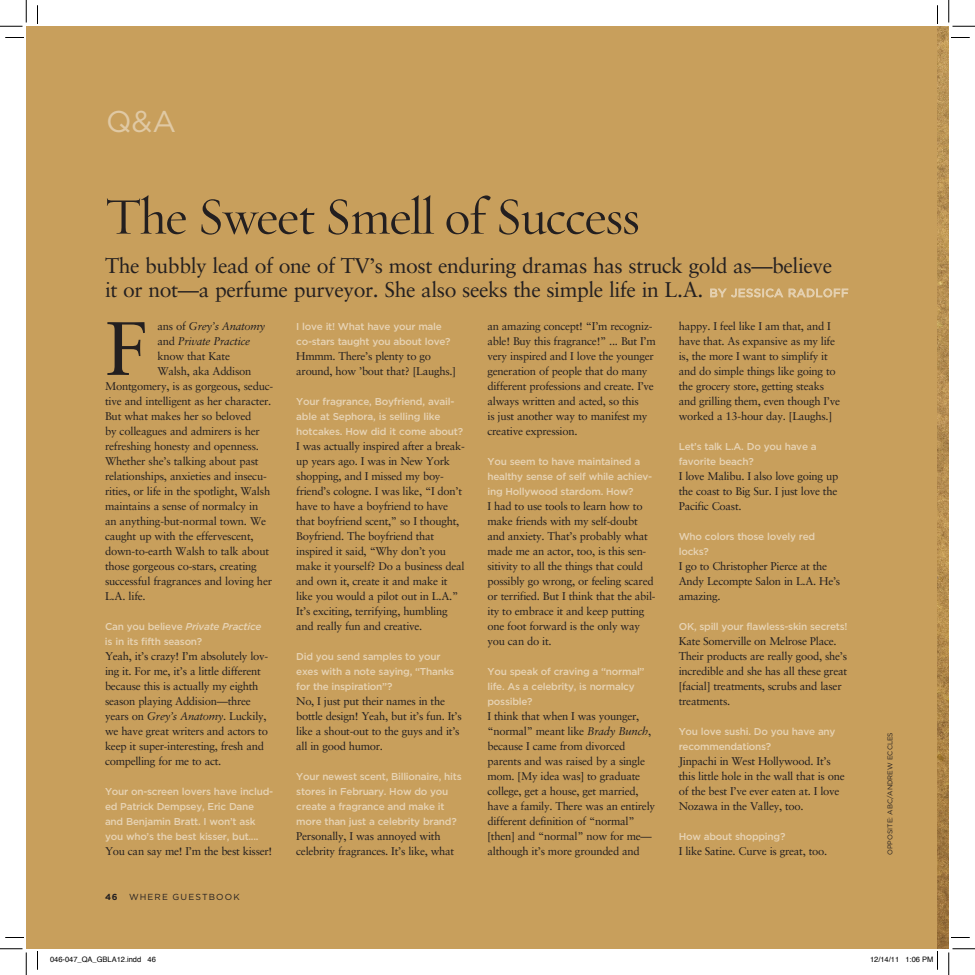
<style>
.page{position:relative;width:975px;height:975px;background:#fff}
.page>*{position:absolute;margin:0;border:0;box-sizing:border-box;transform-origin:0 0}
.t1{font:75.75px "Sabon";color:#231f20}
.t2{font:52.5px "Requiem Display HTF Roman";letter-spacing:-.02em;color:#231f20}
.t3{font:30px "Gotham";color:#e0c9a4}
.t4{font:21.25px/23.8px "Sabon";letter-spacing:-.02em;color:#231f20}
.t5{font:11.25px/15px "Sabon";letter-spacing:-.025em;color:#231f20}
.t6{font:italic 11.25px "Sabon";letter-spacing:-.025em;color:#231f20}
.t7{font:500 10px/15px "Gotham";letter-spacing:-.025em;color:#e7d3b4}
.t8{font:8.75px "Gotham";letter-spacing:.13em;color:#231f20}
.t9{font:7.5px "Helvetica";color:#000}
.t10{font:6.88px "Gotham";color:#231f20}
.s1{font-family:"Gotham";font-size:11.25px;color:#e3ceac}
.s2{font-style:normal}
.s3{font-style:italic}
.s4{font-weight:700}
</style>
<div class="page">
<div style="left:26px;top:26px;width:912px;height:923px;background:#c89f5c"></div>
<svg style="left:710px;top:289px;width:73px;height:8px"></svg>
<svg style="left:789px;top:289px;width:59px;height:8px"></svg>
<img style="left:938px;top:26px;width:11px;height:923px">
<svg style="left:5px;top:37px;width:19px;height:1px"></svg>
<svg style="left:951px;top:37px;width:19px;height:1px"></svg>
<svg style="left:5px;top:937px;width:19px;height:1px"></svg>
<svg style="left:951px;top:937px;width:19px;height:1px"></svg>
<svg style="left:37px;top:5px;width:1px;height:19px"></svg>
<svg style="left:37px;top:951px;width:1px;height:19px"></svg>
<svg style="left:937px;top:5px;width:1px;height:19px"></svg>
<svg style="left:0;top:0;width:27px;height:27px"></svg>
<svg style="left:0;top:949px;width:27px;height:26px"></svg>
<svg style="left:949px;top:0;width:26px;height:27px"></svg>
<svg style="left:949px;top:949px;width:26px;height:26px"></svg>
<svg style="left:937px;top:951px;width:1px;height:19px"></svg>
<h3 class="t3" style="left:106px;top:104px;width:72px">Q&amp;A</h3>
<h2 class="t2" style="left:105px;top:186px;width:536px">The Sweet Smell of Success</h2>
<h3 class="t4" style="left:105px;top:254px;width:745px">The bubbly lead of one of TV’s most enduring dramas has struck gold as—believe it or not—a perfume purveyor. She also seeks the simple life in L.A. <span class="s1">by JESSICA RADLOFF</span></h3>
<h1 class="t1" style="left:105px;top:303px;width:44px">F</h1>
<p class="t6" style="left:157px;top:320px;width:109px"><span class="s2">ans of</span> Grey’s Anatomy</p>
<p class="t5" style="left:679px;top:318px;width:163px">happy. I feel like I am that, and I have that. As expansive as my life is, the more I want to simplify it and do simple things like going to the grocery store, getting steaks and grilling them, even though I’ve worked a 13-hour day. [Laughs.]</p>
<p class="t7" style="left:679px;top:439px;width:139px">Let’s talk L.A. Do you have a favorite beach?</p>
<p class="t5" style="left:679px;top:468px;width:161px;text-align:justify">I love Malibu. I also love going up the coast to Big Sur. I just love the Pacific Coast.</p>
<p class="t7" style="left:679px;top:529px;width:138px">Who colors those lovely red locks?</p>
<p class="t5" style="left:679px;top:558px;width:163px">I go to Christopher Pierce at the<br>Andy Lecompte Salon in L.A. He’s amazing.</p>
<p class="t7" style="left:679px;top:619px;width:170px">OK, spill your flawless-skin secrets!</p>
<p class="t5" style="left:679px;top:633px;width:170px">Kate Somerville on Melrose Place.<br>Their products are really good, she’s incredible and she has all these great [facial] treatments, scrubs and laser treatments.</p>
<p class="t7" style="left:679px;top:724px;width:158px">You love sushi. Do you have any recommendations?</p>
<p class="t5" style="left:679px;top:753px;width:167px">Jinpachi in West Hollywood. It’s this little hole in the wall that is one of the best I’ve ever eaten at. I love Nozawa in the Valley, too.</p>
<p class="t7" style="left:679px;top:829px;width:108px">How about shopping?</p>
<p class="t5" style="left:679px;top:843px;width:150px">I like Satine. Curve is great, too.</p>
<p class="t5" style="left:488px;top:318px;width:170px">an amazing concept! “I’m recogniz&shy;able! Buy this fragrance!” ... But I’m very inspired and I love the younger generation of people that do many different professions and create. I’ve always written and acted, so this<br>is just another way to manifest my creative expression.</p>
<p class="t7" style="left:488px;top:454px;width:166px">You seem to have maintained a healthy sense of self while achiev&shy;ing Hollywood stardom. How?</p>
<p class="t5" style="left:488px;top:498px;width:170px">I had to use tools to learn how to make friends with my self-doubt and anxiety. That’s probably what made me an actor, too, is this sen&shy;sitivity to all the things that could possibly go wrong, or feeling scared or terrified. But I think that the abil&shy;ity to embrace it and keep putting one foot forward is the only way you can do it.</p>
<p class="t7" style="left:488px;top:664px;width:159px">You speak of craving a “normal” life. As a celebrity, is normalcy possible?</p>
<p class="t5" style="left:488px;top:708px;width:169px">I think that when I was younger, “normal” meant like <span class="s3">Brady Bunch</span>, because I came from divorced parents and was raised by a single mom. [My idea was] to graduate college, get a house, get married, have a family. There was an entirely different definition of “normal” [then] and “normal” now for me— although it’s more grounded and</p>
<p class="t7" style="left:296px;top:319px;width:156px">I love it! What have your male co-stars taught you about love?</p>
<p class="t5" style="left:296px;top:348px;width:161px">Hmmm. There’s plenty to go around, how ’bout that? [Laughs.]</p>
<p class="t7" style="left:296px;top:394px;width:168px">Your fragrance, Boyfriend, avail&shy;able at Sephora, is selling like hotcakes. How did it come about?</p>
<p class="t5" style="left:296px;top:438px;width:170px">I was actually inspired after a break&shy;up years ago. I was in New York shopping, and I missed my boy&shy;friend’s cologne. I was like, “I don’t have to have a boyfriend to have that boyfriend scent,” so I thought,<br>Boyfriend. The boyfriend that inspired it said, “Why don’t you make it yourself? Do a business deal and own it, create it and make it like you would a pilot out in L.A.”<br>It’s exciting, terrifying, humbling and really fun and creative.</p>
<p class="t7" style="left:296px;top:649px;width:160px">Did you send samples to your exes with a note saying, “Thanks for the inspiration”?</p>
<p class="t5" style="left:296px;top:693px;width:167px">No, I just put their names in the bottle design! Yeah, but it’s fun. It’s like a shout-out to the guys and it’s all in good humor.</p>
<p class="t7" style="left:296px;top:769px;width:167px">Your newest scent, Billionaire, hits stores in February. How do you create a fragrance and make it more than just a celebrity brand?</p>
<p class="t5" style="left:296px;top:828px;width:160px">Personally, I was annoyed with celebrity fragrances. It’s like, what</p>
<p class="t6" style="left:157px;top:335px;width:94px"><span class="s2">and</span> Private Practice</p>
<p class="t5" style="left:157px;top:348px;width:74px">know that Kate</p>
<p class="t5" style="left:157px;top:363px;width:96px">Walsh, aka Addison</p>
<p class="t5" style="left:105px;top:378px;width:170px">Montgomery, is as gorgeous, seduc-</p>
<p class="t5" style="left:105px;top:393px;width:168px">tive and intelligent as her character.</p>
<p class="t5" style="left:105px;top:408px;width:148px">But what makes her so beloved</p>
<p class="t5" style="left:105px;top:423px;width:157px">by colleagues and admirers is her</p>
<p class="t5" style="left:105px;top:438px;width:156px">refreshing honesty and openness.</p>
<p class="t5" style="left:105px;top:453px;width:155px">Whether she’s talking about past</p>
<p class="t5" style="left:105px;top:468px;width:163px">relationships, anxieties and insecu-</p>
<p class="t5" style="left:105px;top:483px;width:167px">rities, or life in the spotlight, Walsh</p>
<p class="t5" style="left:105px;top:498px;width:155px">maintains a sense of normalcy in</p>
<p class="t5" style="left:105px;top:513px;width:163px">an anything-but-normal town. We</p>
<p class="t5" style="left:105px;top:528px;width:150px">caught up with the effervescent,</p>
<p class="t5" style="left:105px;top:543px;width:166px">down-to-earth Walsh to talk about</p>
<p class="t5" style="left:105px;top:558px;width:153px">those gorgeous co-stars, creating</p>
<p class="t5" style="left:105px;top:573px;width:169px">successful fragrances and loving her</p>
<p class="t5" style="left:105px;top:588px;width:42px">L.A. life.</p>
<p class="t7" style="left:105px;top:619px;width:158px">Can you believe <span class="s3">Private Practice </span>is in its fifth season?</p>
<p class="t5" style="left:105px;top:648px;width:165px">Yeah, it’s crazy! I’m absolutely lov&shy;ing it. For me, it’s a little different because this is actually my eighth season playing Addision—three years on <span class="s3">Grey’s Anatomy</span>. Luckily, we have great writers and actors to keep it super-interesting, fresh and compelling for me to act.</p>
<p class="t7" style="left:105px;top:784px;width:170px">Your on-screen lovers have includ&shy;ed Patrick Dempsey, Eric Dane and Benjamin Bratt. I won’t ask you who’s the best kisser, but....</p>
<p class="t5" style="left:105px;top:843px;width:169px">You can say me! I’m the best kisser!</p>
<p class="t8" style="left:105px;top:892px;width:136px"><span class="s4">46</span> WHERE GUESTBOOK</p>
<p class="t10" style="left:886px;top:855px;width:123px;rotate:-90deg">opposite: abc/andrew eccles</p>
<p class="t9" style="left:50px;top:953px;width:107px">046-047_QA_GBLA12.indd 46</p>
<p class="t9" style="left:870px;top:953px;width:65px">12/14/11 1:06 PM</p>
</div>
